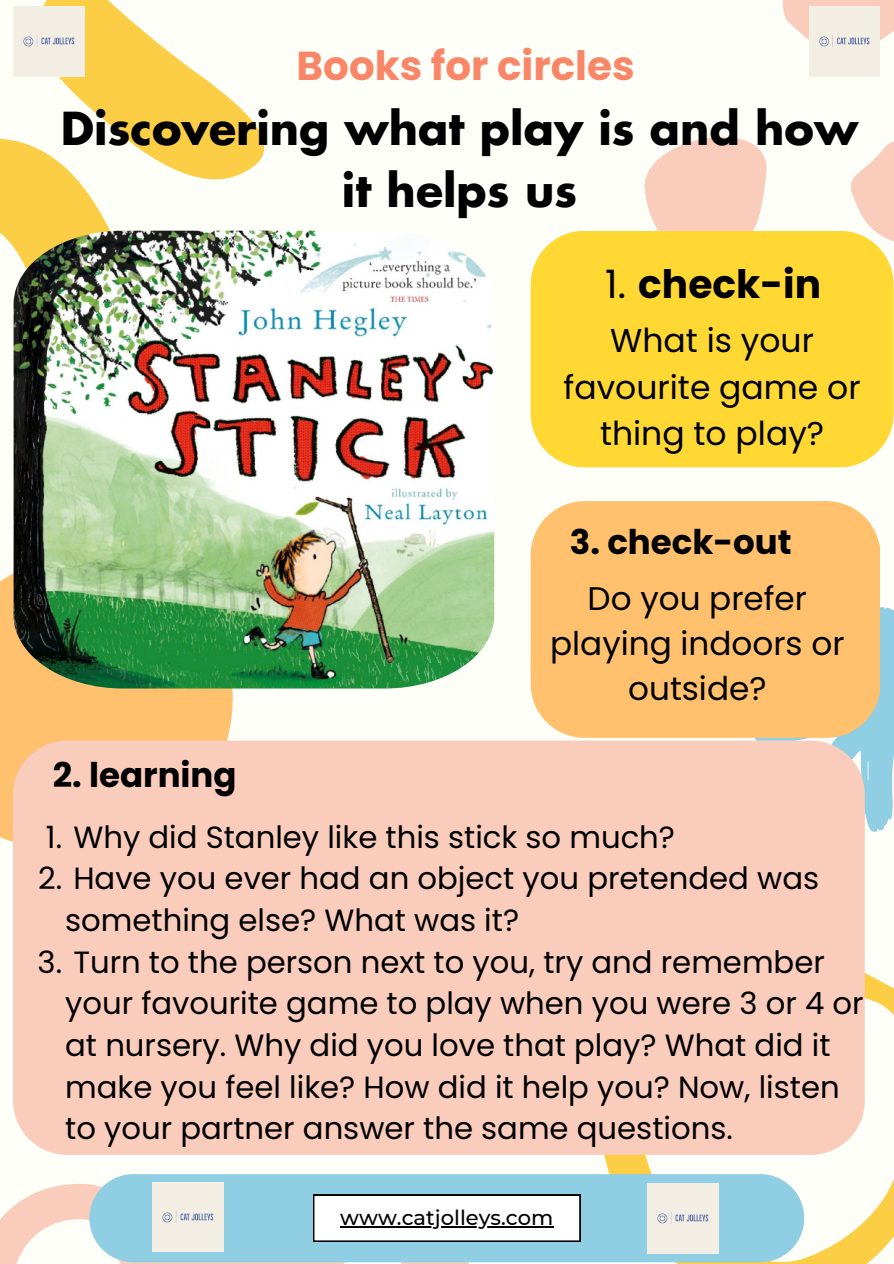
<style>
.page{position:relative;width:894px;height:1264px;background:#fff}
.page>*{position:absolute;margin:0;border:0;box-sizing:border-box;transform-origin:0 0}
.t1{font:700 44.4px/61.8px "Futura LT Pro";color:#000;text-align:center}
.t2{font:700 40.35px "Poppins";color:#fa8668}
.t3{font:700 39.15px "Poppins";color:#000}
.t4{font:700 34.05px "Poppins";color:#000}
.t5{font:33px/46.2px "Poppins";color:#000;text-align:center}
.t6{font:32.7px/45px "Poppins";color:#000;text-align:center}
.t7{font:30.75px/41.7px "Poppins";color:#000}
.t8{font:500 21px "Montserrat";color:#000}
.s1{font-weight:400}
</style>
<div class="page">
<div style="left:0;top:0;width:893px;height:1263px;background:#fffff9"></div>
<svg style="left:0;top:0;width:279px;height:377px"></svg>
<svg style="left:0;top:522px;width:259px;height:320px;background:#fdc87f"></svg>
<img style="left:14px;top:231px;width:480px;height:457px">
<svg style="left:644px;top:0;width:249px;height:231px"></svg>
<svg style="left:594px;top:925px;width:299px;height:338px"></svg>
<svg style="left:754px;top:607px;width:139px;height:224px;background:#98d0e3"></svg>
<div style="left:530px;top:231px;width:363px;height:236px;background:#ffd834"></div>
<div style="left:13px;top:740px;width:851px;height:414px;background:#faccbc"></div>
<div style="left:530px;top:501px;width:350px;height:236px;background:#ffc16d"></div>
<svg style="left:110px;top:1174px;width:694px;height:88px;background:#96d0e4"></svg>
<svg style="left:0;top:1181px;width:580px;height:82px"></svg>
<hr style="left:340px;top:1226px;width:213px;height:1px;background:#000">
<img style="left:152px;top:1181px;width:71px;height:70px">
<div style="left:647px;top:1183px;width:71px;height:69px;background:#f2eee3"></div>
<div style="left:14px;top:7px;width:70px;height:69px;background:#f2eee3"></div>
<img style="left:808px;top:7px;width:71px;height:69px">
<h1 class="t2" style="left:296px;top:38px;width:339px">Books for circles</h1>
<p class="t1" style="left:61px;top:99px;width:798px">Discovering what play is and how it helps us</p>
<h1 class="t3" style="left:605px;top:257px;width:217px"><span class="s1">1.</span> check-in</h1>
<h3 class="t5" style="left:563px;top:318px;width:298px">What is your favourite game or thing to play?</h3>
<p class="t4" style="left:53px;top:751px;width:185px">2. learning</p>
<h4 class="t4" style="left:570px;top:518px;width:223px">3. check-out</h4>
<p class="t6" style="left:550px;top:576px;width:296px">Do you prefer playing indoors or outside?</p>
<p class="t7" style="left:46px;top:816px;width:630px">1. Why did Stanley like this stick so much?</p>
<h4 class="t7" style="left:65px;top:857px;width:755px;text-indent:-27px">2. Have you ever had an object you pretended was something else? What was it?</h4>
<h3 class="t7" style="left:65px;top:941px;width:799px;text-indent:-28px">3. Turn to the person next to you, try and remember your favourite game to play when you were 3 or 4 or at nursery. Why did you love that play? What did it make you feel like? How did it help you? Now, listen to your partner answer the same questions.</h3>
<p class="t8" style="left:340px;top:1204px;width:214px">www.catjolleys.com</p>
</div>
